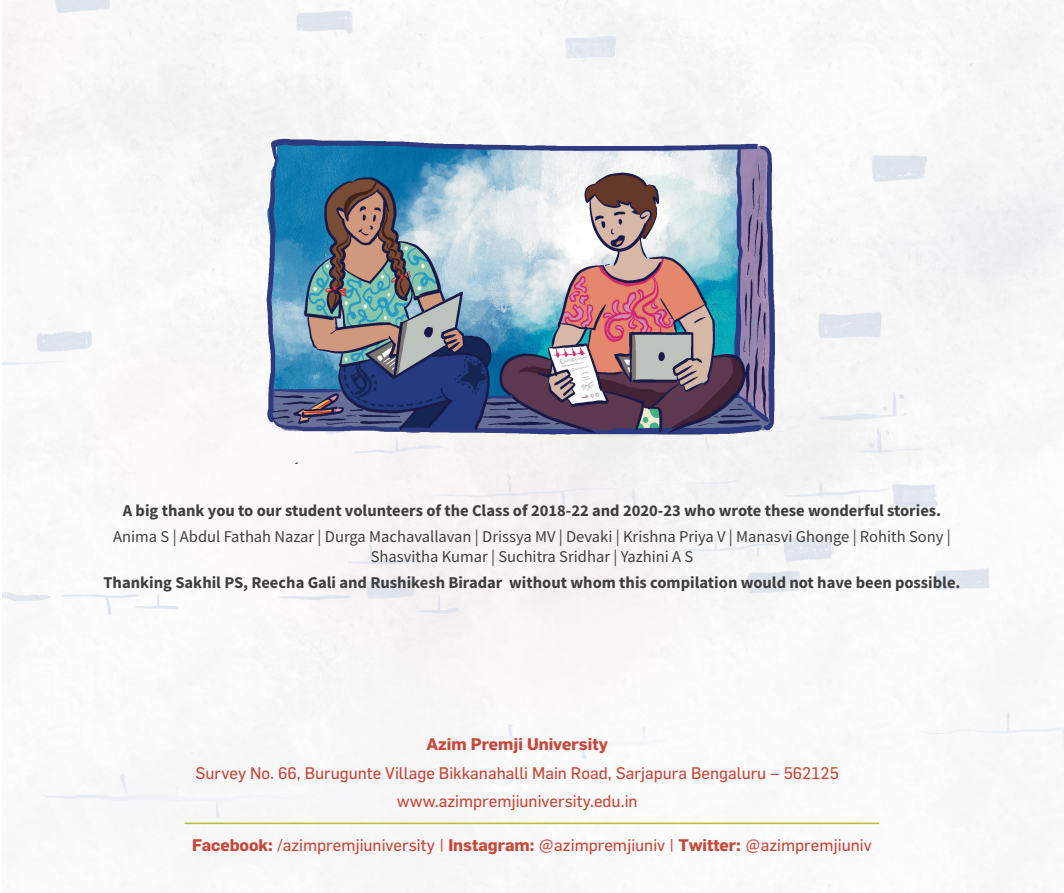
<style>
.page{position:relative;width:1064px;height:893px;background:#fff}
.page>*{position:absolute;margin:0;border:0;box-sizing:border-box;transform-origin:0 0}
.N1_Body_Copy{font:700 16.5px "Source Sans Pro";color:#3e3e3e}
.t1{font:16.5px "Flama";color:#c6483a}
.N1_Body_Copy-2{font:16.5px/19.8px "Source Sans Pro";color:#3e3e3e;text-align:center}
.t2{font:700 16.5px "Flama";color:#c6483a}
.s1{font-weight:700}
</style>
<div class="page">
<img style="left:3px;top:0;width:1060px;height:890px">
<img style="left:238px;top:114px;width:587px;height:350px">
<hr style="left:185px;top:823px;width:693px;height:1px;background:#b4c034">
<p class="N1_Body_Copy" style="left:123px;top:499px;width:819px">A big thank you to our student volunteers of the Class of 2018-22 and 2020-23 who wrote these wonderful stories.</p>
<p class="N1_Body_Copy-2" style="left:113px;top:527px;width:838px">Anima S | Abdul Fathah Nazar | Durga Machavallavan | Drissya MV | Devaki | Krishna Priya V | Manasvi Ghonge | Rohith Sony |<br>Shasvitha Kumar | Suchitra Sridhar | Yazhini A S</p>
<p class="N1_Body_Copy" style="left:103px;top:572px;width:858px">Thanking Sakhil PS, Reecha Gali and Rushikesh Biradar without whom this compilation would not have been possible.</p>
<p class="t2" style="left:426px;top:734px;width:183px">Azim Premji University</p>
<p class="t1" style="left:195px;top:763px;width:644px">Survey No. 66, Burugunte Village Bikkanahalli Main Road, Sarjapura Bengaluru – 562125</p>
<p class="t1" style="left:396px;top:791px;width:242px">www.azimpremjiuniversity.edu.in</p>
<p class="t1" style="left:192px;top:835px;width:680px"><span class="s1">Facebook:</span> /azimpremjiuniversity | <span class="s1">Instagram:</span> @azimpremjiuniv | <span class="s1">Twitter:</span> @azimpremjiuniv</p>
</div>
